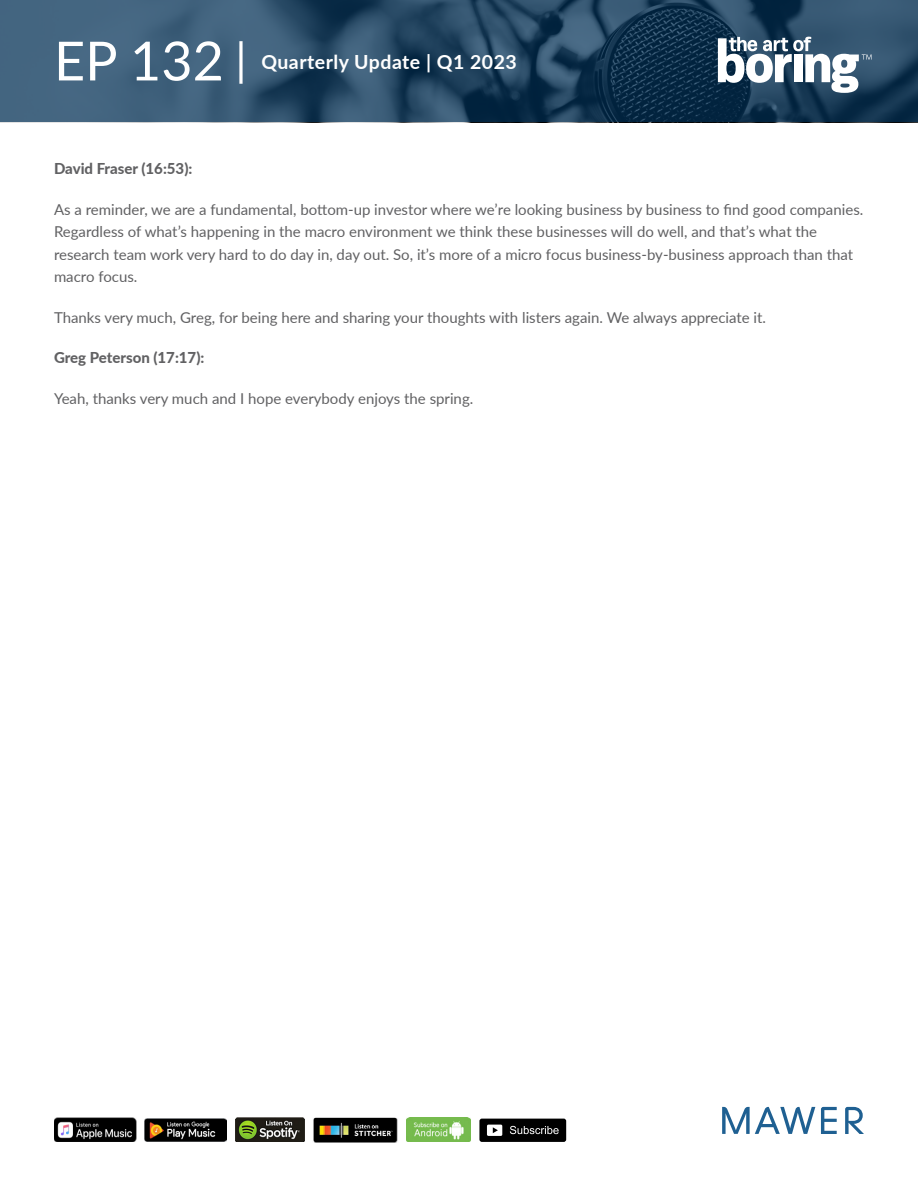
<style>
.page{position:relative;width:918px;height:1188px;background:#fff}
.page>*{position:absolute;margin:0;border:0;box-sizing:border-box;transform-origin:0 0}
.t1{font:54px "Lato";color:#fff}
.t2{font:700 19.5px "Lato";letter-spacing:.025em;color:#fff}
.t3{font:15px/22.5px "Lato";color:#616163}
.t4{font:800 15px "Lato";color:#616163}
.s1{font-size:45px}
</style>
<div class="page">
<svg style="left:845px;top:1107px;width:19px;height:27px"></svg>
<svg style="left:821px;top:1107px;width:16px;height:27px"></svg>
<svg style="left:722px;top:1107px;width:93px;height:27px"></svg>
<svg style="left:0;top:0;width:918px;height:122px;background:#2a4b66"></svg>
<svg style="left:718px;top:37px;width:154px;height:56px"></svg>
<img style="left:406px;top:1118px;width:65px;height:24px">
<img style="left:54px;top:1118px;width:82px;height:24px">
<img style="left:236px;top:1118px;width:68px;height:24px">
<img style="left:313px;top:1117px;width:85px;height:26px">
<img style="left:145px;top:1118px;width:81px;height:24px">
<div style="left:479px;top:1119px;width:87px;height:23px;background:#000;border-radius:2px"></div>
<svg style="left:487px;top:1125px;width:15px;height:11px"></svg>
<svg style="left:510px;top:1126px;width:49px;height:8px"></svg>
<h1 class="t1" style="left:54px;top:22px;width:194px">EP 132 <span class="s1">|</span></h1>
<h2 class="t2" style="left:261px;top:47px;width:257px">Quarterly Update | Q1 2023</h2>
<p class="t4" style="left:54px;top:157px;width:140px">David Fraser (16:53):</p>
<p class="t3" style="left:54px;top:197px;width:811px">As a reminder, we are a fundamental, bottom-up investor where we’re looking business by business to find good companies.<br>Regardless of what’s happening in the macro environment we think these businesses will do well, and that’s what the research team work very hard to do day in, day out. So, it’s more of a micro focus business-by-business approach than that macro focus.</p>
<p class="t3" style="left:54px;top:305px;width:714px">Thanks very much, Greg, for being here and sharing your thoughts with listers again. We always appreciate it.</p>
<p class="t4" style="left:54px;top:346px;width:152px">Greg Peterson (17:17):</p>
<p class="t3" style="left:54px;top:386px;width:421px">Yeah, thanks very much and I hope everybody enjoys the spring.</p>
</div>
